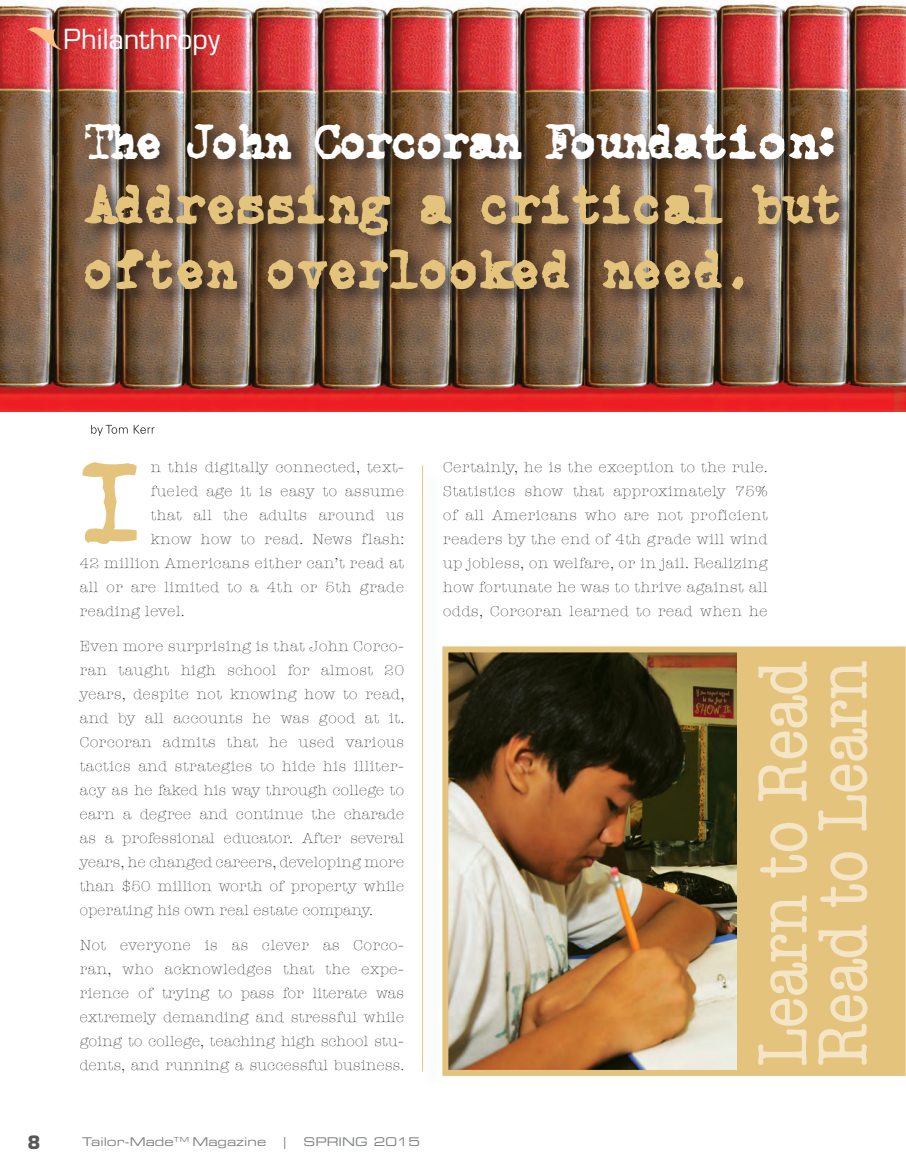
<style>
.page{position:relative;width:906px;height:1176px;background:#fff}
.page>*{position:absolute;margin:0;border:0;box-sizing:border-box;transform-origin:0 0}
.t1{font:112.5px "Carbon Type";color:#e4c37d}
.t2{font:condensed 72px/60px "American Typewriter";letter-spacing:-.02em;color:#f3e5c5;scale:1.1 1}
.t3{font:54px/64.8px "Carbon Type";letter-spacing:-.17em;color:#e4c37d}
.t4{font:48px "Carbon Type";letter-spacing:-.2em;color:#fff}
.t5{font:27px "Eurostile LT Std";color:#fff}
.t6{font:700 18px "Eurostile LT Std";color:#57585a}
.t7{font:300 15px/24px "American Typewriter";letter-spacing:.05em;color:#231f20;text-align:justify}
.t8{font:12px "Eurostile LT Std Ex 2";color:#7e8083}
</style>
<div class="page">
<img style="left:0;top:2px;width:905px;height:409px">
<div style="left:424px;top:469px;width:17px;height:619px;background:#fbfcfc"></div>
<hr style="left:422px;top:465px;width:1px;height:606px;background:#e4c37d">
<svg style="left:91px;top:425px;width:63px;height:11px"></svg>
<div style="left:82px;top:121px;width:775px;height:187px;background:#231f20;opacity:.75"></div>
<svg style="left:27px;top:27px;width:35px;height:23px"></svg>
<div style="left:445px;top:649px;width:457px;height:423px;background:#e4c37d"></div>
<img style="left:449px;top:653px;width:287px;height:415px">
<div style="left:442px;top:646px;width:463px;height:429px;border:6px solid #e4c37d"></div>
<p class="t5" style="left:63px;top:22px;width:158px">Philanthropy</p>
<p class="t4" style="left:84px;top:120px;width:771px">The John Corcoran Foundation:</p>
<p class="t3" style="left:84px;top:176px;width:768px">Addressing a critical but often overlooked need.</p>
<p class="t1" style="left:80px;top:453px;width:84px">I</p>
<p class="t7" style="left:151px;top:454px;width:255px">n this digitally connected, text-</p>
<p class="t7" style="left:151px;top:478px;width:255px">fueled age it is easy to assume</p>
<p class="t7" style="left:151px;top:502px;width:255px">that all the adults around us</p>
<p class="t7" style="left:151px;top:526px;width:255px">know how to read. News flash:</p>
<p class="t7" style="left:80px;top:550px;width:326px">42 million Americans either can’t read at</p>
<p class="t7" style="left:80px;top:574px;width:325px">all or are limited to a 4th or 5th grade</p>
<p class="t7" style="left:80px;top:598px;width:106px">reading level.</p>
<p class="t7" style="left:80px;top:633px;width:326px">Even more surprising is that John Corco&shy;ran taught high school for almost 20 years, despite not knowing how to read, and by all accounts he was good at it.<br>Corcoran admits that he used various tactics and strategies to hide his illiter&shy;acy as he faked his way through college to earn a degree and continue the charade as a professional educator. After several years, he changed careers, developing more than $50 million worth of property while operating his own real estate company.</p>
<p class="t7" style="left:80px;top:932px;width:326px">Not everyone is as clever as Corco&shy;ran, who acknowledges that the expe&shy;rience of trying to pass for literate was extremely demanding and stressful while going to college, teaching high school stu&shy;dents, and running a successful business.</p>
<p class="t7" style="left:443px;top:454px;width:326px">Certainly, he is the exception to the rule.<br>Statistics show that approximately 75% of all Americans who are not proficient readers by the end of 4th grade will wind up jobless, on welfare, or in jail. Realizing how fortunate he was to thrive against all odds, Corcoran learned to read when he</p>
<p class="t2" style="left:750px;top:1066px;width:371px;rotate:-90deg">Learn to Read<br>Read to Learn</p>
<p class="t6" style="left:27px;top:1130px;width:14px">8</p>
<p class="t8" style="left:82px;top:1132px;width:185px">Tailor-Made<sup>TM</sup> Magazine</p>
<p class="t8" style="left:283px;top:1132px;width:4px">|</p>
<p class="t8" style="left:303px;top:1132px;width:118px">SPRING 2015</p>
</div>
